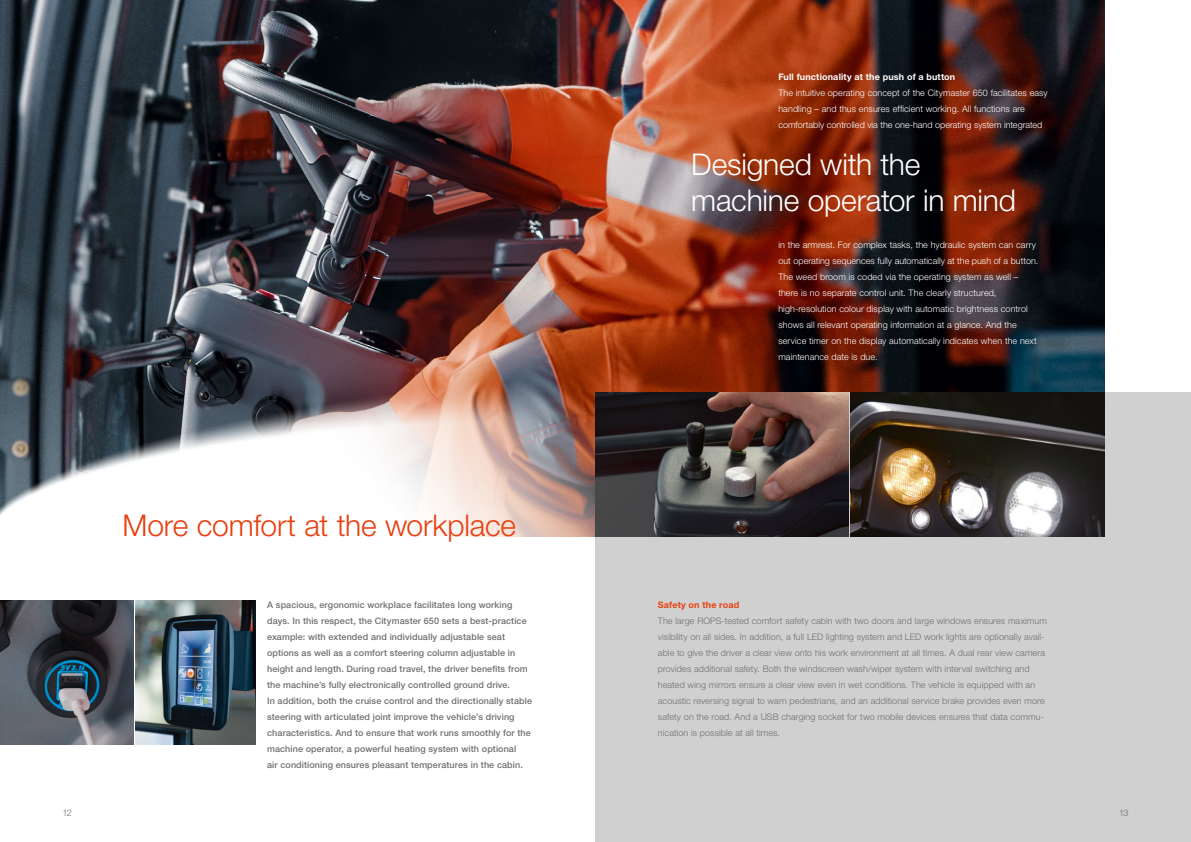
<style>
.page{position:relative;width:1191px;height:842px;background:#fff}
.page>*{position:absolute;margin:0;border:0;box-sizing:border-box;transform-origin:0 0}
.t1{font:300 30px/36px "Helvetica Neue LT Std";letter-spacing:-.005em;color:#fff}
.t2{font:300 30px "Helvetica Neue LT Std";letter-spacing:-.005em;color:#e74011}
.t3{font:300 9px/16px "Helvetica Neue LT Std";letter-spacing:.01em;color:#706f6f}
.t4{font:500 9px/16px "Helvetica Neue LT Std";letter-spacing:.01em;color:#706f6f}
.t5{font:300 9px/16px "Helvetica Neue LT Std";letter-spacing:.01em;color:#fff}
.t6{font:700 9px "Helvetica Neue LT Std";letter-spacing:.02em;color:#fff}
.t7{font:700 9px "Helvetica Neue LT Std";letter-spacing:.02em;color:#e74011}
</style>
<div class="page">
<img style="left:0;top:0;width:1104px;height:392px">
<div style="left:595px;top:392px;width:596px;height:450px;background:#d1d0d0"></div>
<img style="left:0;top:321px;width:691px;height:215px">
<img style="left:595px;top:392px;width:254px;height:144px">
<img style="left:0;top:600px;width:133px;height:144px">
<svg style="left:850px;top:392px;width:254px;height:144px;background:#504942"></svg>
<img style="left:135px;top:600px;width:121px;height:144px">
<p class="t6" style="left:778px;top:71px;width:178px">Full functionality at the push of a button</p>
<p class="t5" style="left:778px;top:85px;width:271px">The intuitive operating concept of the Citymaster 650 facilitates easy handling – and thus ensures efficient working. All functions are comfortably controlled via the one-hand operating system integrated</p>
<h1 class="t1" style="left:691px;top:145px;width:326px">Designed with the machine operator in mind</h1>
<h1 class="t2" style="left:123px;top:507px;width:395px">More comfort at the workplace</h1>
<p class="t4" style="left:267px;top:597px;width:266px">A spacious, ergonomic workplace facilitates long working days. In this respect, the Citymaster 650 sets a best-practice example: with extended and individually adjustable seat options as well as a comfort steering column adjustable in height and length. During road travel, the driver benefits from the machine’s fully electronically controlled ground drive.<br>In addition, both the cruise control and the directionally stable steering with articulated joint improve the vehicle’s driving characteristics. And to ensure that work runs smoothly for the machine operator, a powerful heating system with optional<br>air conditioning ensures pleasant temperatures in the cabin.</p>
<p class="t5" style="left:778px;top:237px;width:261px">in the armrest. For complex tasks, the hydraulic system can carry out operating sequences fully automatically at the push of a button.<br>The weed broom is coded via the operating system as well – there is no separate control unit. The clearly structured, high-resolution colour display with automatic brightness control shows all relevant operating information at a glance. And the service timer on the display automatically indicates when the next maintenance date is due.</p>
<p class="t7" style="left:658px;top:599px;width:83px">Safety on the road</p>
<p class="t3" style="left:658px;top:613px;width:390px">The large ROPS-tested comfort safety cabin with two doors and large windows ensures maximum visibility on all sides. In addition, a full LED lighting system and LED work lights are optionally avail&shy;able to give the driver a clear view onto his work environment at all times. A dual rear view camera provides additional safety. Both the windscreen wash/wiper system with interval switching and heated wing mirrors ensure a clear view even in wet conditions. The vehicle is equipped with an acoustic reversing signal to warn pedestrians, and an additional service brake provides even more safety on the road. And a USB charging socket for two mobile devices ensures that data commu&shy;nication is possible at all times.</p>
<p class="t3" style="left:62px;top:805px;width:11px">12</p>
<p class="t3" style="left:1119px;top:805px;width:11px">13</p>
</div>
